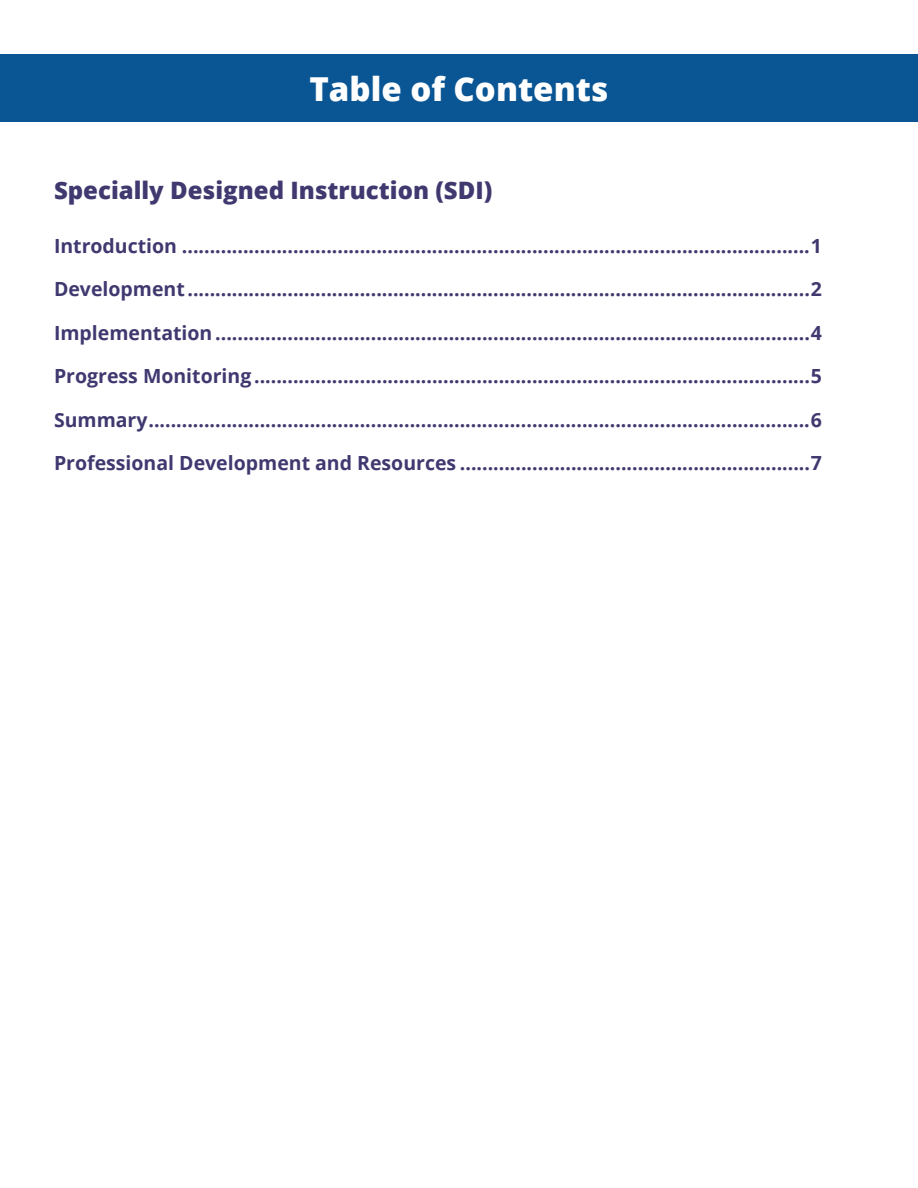
<style>
.page{position:relative;width:918px;height:1188px;background:#fff}
.page>*{position:absolute;margin:0;border:0;box-sizing:border-box;transform-origin:0 0}
.MAIN_HEADERS_-_TOC{font:800 33px "Open Sans";color:#fff}
.TOC_-_Main_Headers_f{font:800 24px "Open Sans";color:#403970}
.TOC_-_Main_Headers_f-2{font:700 19.5px "Open Sans";color:#403970}
</style>
<div class="page">
<div style="left:0;top:54px;width:918px;height:68px;background:#0a5694"></div>
<p class="MAIN_HEADERS_-_TOC" style="left:309px;top:64px;width:301px">Table of Contents</p>
<p class="TOC_-_Main_Headers_f" style="left:54px;top:172px;width:440px">Specially Designed Instruction (SDI)</p>
<p class="TOC_-_Main_Headers_f-2" style="left:54px;top:232px;width:770px">Introduction .................................................................................................................1</p>
<p class="TOC_-_Main_Headers_f-2" style="left:54px;top:275px;width:770px">Development ................................................................................................................2</p>
<p class="TOC_-_Main_Headers_f-2" style="left:54px;top:319px;width:770px">Implementation...........................................................................................................4</p>
<p class="TOC_-_Main_Headers_f-2" style="left:54px;top:362px;width:770px">Progress Monitoring ....................................................................................................5</p>
<p class="TOC_-_Main_Headers_f-2" style="left:54px;top:406px;width:770px">Summary.......................................................................................................................6</p>
<p class="TOC_-_Main_Headers_f-2" style="left:54px;top:449px;width:770px">Professional Development and Resources ...............................................................7</p>
</div>
